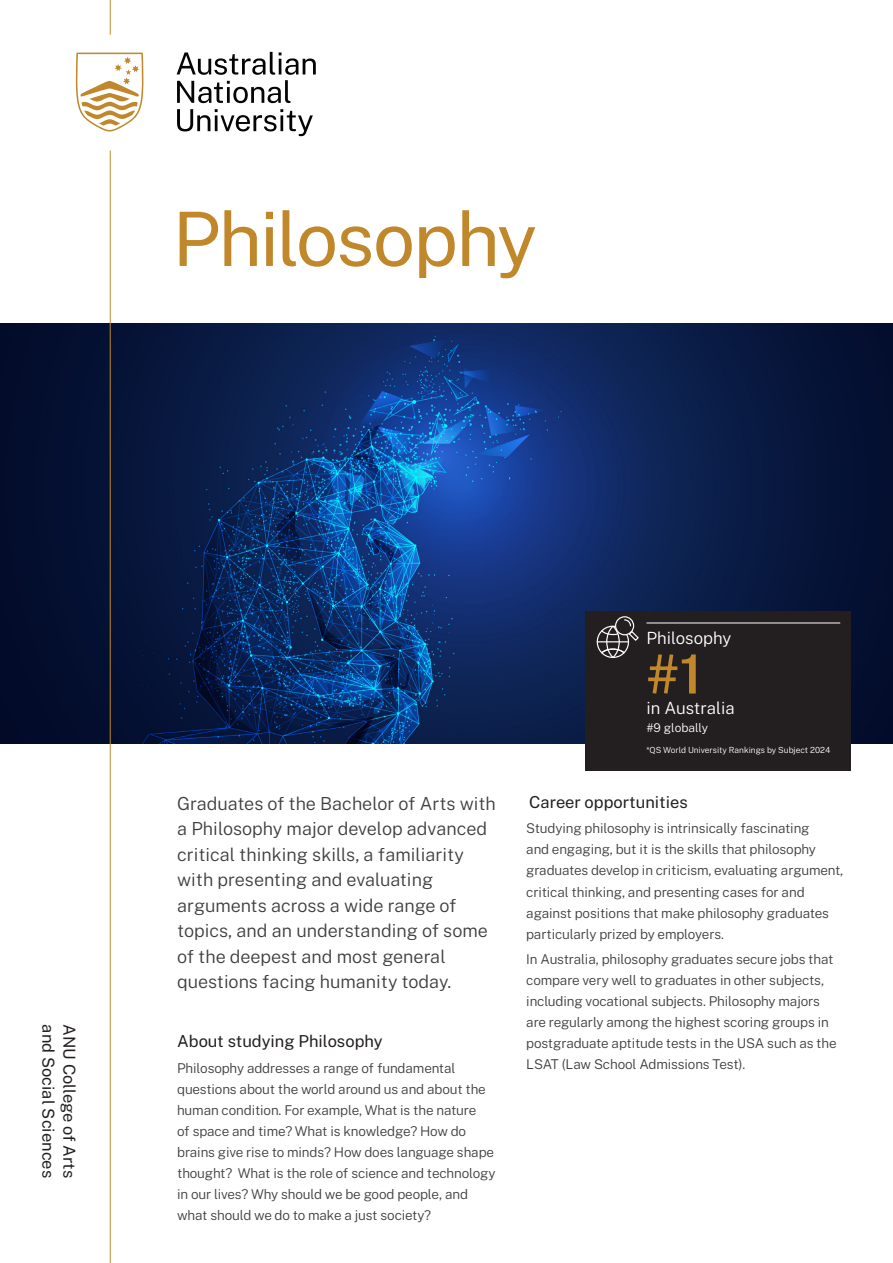
<style>
.page{position:relative;width:893px;height:1263px;background:#fff}
.page>*{position:absolute;margin:0;border:0;box-sizing:border-box;transform-origin:0 0}
._50_52_heading{font:75px "Public Sans";letter-spacing:-.025em;color:#c0882b}
.DISCIPLINE_PAGE_ranking_number{font:600 54px "Public Sans";color:#c0882b}
.Bodycopy_12_17{font:300 18px/25.5px "Public Sans";color:#3e3e3f}
.DISCIPLINE_final_line_no_rule_above{font:300 16.8px "Public Sans";color:#fff}
.DISCIPLINE_pages_name_of_discipline{font:300 16.8px "Public Sans";color:#fff}
._11_14_Regular__Area__BLACK__subheading{font:16.5px "Public Sans";color:#231f20}
.Bodycopy_9_14_tighter{font:16.5px "Public Sans";color:#231f20}
.Bodycopy_9_14_tighter-2{font:300 13.5px/21px "Public Sans";letter-spacing:-.01em;color:#3e3e3f}
.DISCIPLINE_fine_print{font:300 12px "Public Sans";letter-spacing:-.005em;color:#fff}
.DISCIPLINE_citation{font:300 8.4px "Public Sans";color:#fff}
</style>
<div class="page">
<img style="left:0;top:323px;width:893px;height:421px">
<div style="left:585px;top:611px;width:265px;height:159px;background:#231f20"></div>
<hr style="left:646px;top:623px;width:194px;height:1px;background:#fff">
<div style="left:615px;top:616px;width:19px;height:19px;border:1px solid #fff;border-radius:50%"></div>
<svg style="left:596px;top:619px;width:43px;height:39px"></svg>
<hr style="left:110px;top:0;width:1px;height:35px;background:#c0882b">
<hr style="left:110px;top:150px;width:1px;height:1113px;background:#c0882b">
<svg style="left:177px;top:52px;width:139px;height:51px"></svg>
<svg style="left:177px;top:109px;width:136px;height:27px"></svg>
<svg style="left:76px;top:53px;width:67px;height:79px"></svg>
<p class="_50_52_heading" style="left:172px;top:184px;width:366px">Philosophy</p>
<p class="_11_14_Regular__Area__BLACK__subheading" style="left:60px;top:1024px;width:155px;rotate:90deg">and Social Sciences</p>
<p class="_11_14_Regular__Area__BLACK__subheading" style="left:81px;top:1024px;width:156px;rotate:90deg">ANU College of Arts</p>
<p class="Bodycopy_12_17" style="left:177px;top:789px;width:320px">Graduates of the Bachelor of Arts with a Philosophy major develop advanced critical thinking skills, a familiarity with presenting and evaluating arguments across a wide range of topics, and an understanding of some of the deepest and most general questions facing humanity today.</p>
<p class="_11_14_Regular__Area__BLACK__subheading" style="left:177px;top:1029px;width:207px">About studying Philosophy</p>
<p class="Bodycopy_9_14_tighter-2" style="left:177px;top:1056px;width:320px">Philosophy addresses a range of fundamental questions about the world around us and about the human condition. For example, What is the nature<br>of space and time? What is knowledge? How do brains give rise to minds? How does language shape thought? What is the role of science and technology in our lives? Why should we be good people, and what should we do to make a just society?</p>
<p class="DISCIPLINE_pages_name_of_discipline" style="left:646px;top:625px;width:86px">Philosophy</p>
<p class="DISCIPLINE_PAGE_ranking_number" style="left:646px;top:635px;width:57px">#1</p>
<p class="DISCIPLINE_final_line_no_rule_above" style="left:646px;top:696px;width:90px">in Australia</p>
<p class="DISCIPLINE_fine_print" style="left:646px;top:719px;width:63px">#9 globally</p>
<p class="DISCIPLINE_citation" style="left:646px;top:744px;width:185px">*QS World University Rankings by Subject 2024</p>
<p class="Bodycopy_9_14_tighter" style="left:529px;top:790px;width:160px">Career opportunities</p>
<p class="Bodycopy_9_14_tighter-2" style="left:526px;top:817px;width:319px">Studying philosophy is intrinsically fascinating<br>and engaging, but it is the skills that philosophy graduates develop in criticism, evaluating argument, critical thinking, and presenting cases for and against positions that make philosophy graduates particularly prized by employers.</p>
<p class="Bodycopy_9_14_tighter-2" style="left:526px;top:947px;width:312px">In Australia, philosophy graduates secure jobs that compare very well to graduates in other subjects, including vocational subjects. Philosophy majors are regularly among the highest scoring groups in postgraduate aptitude tests in the USA such as the LSAT (Law School Admissions Test).</p>
</div>
